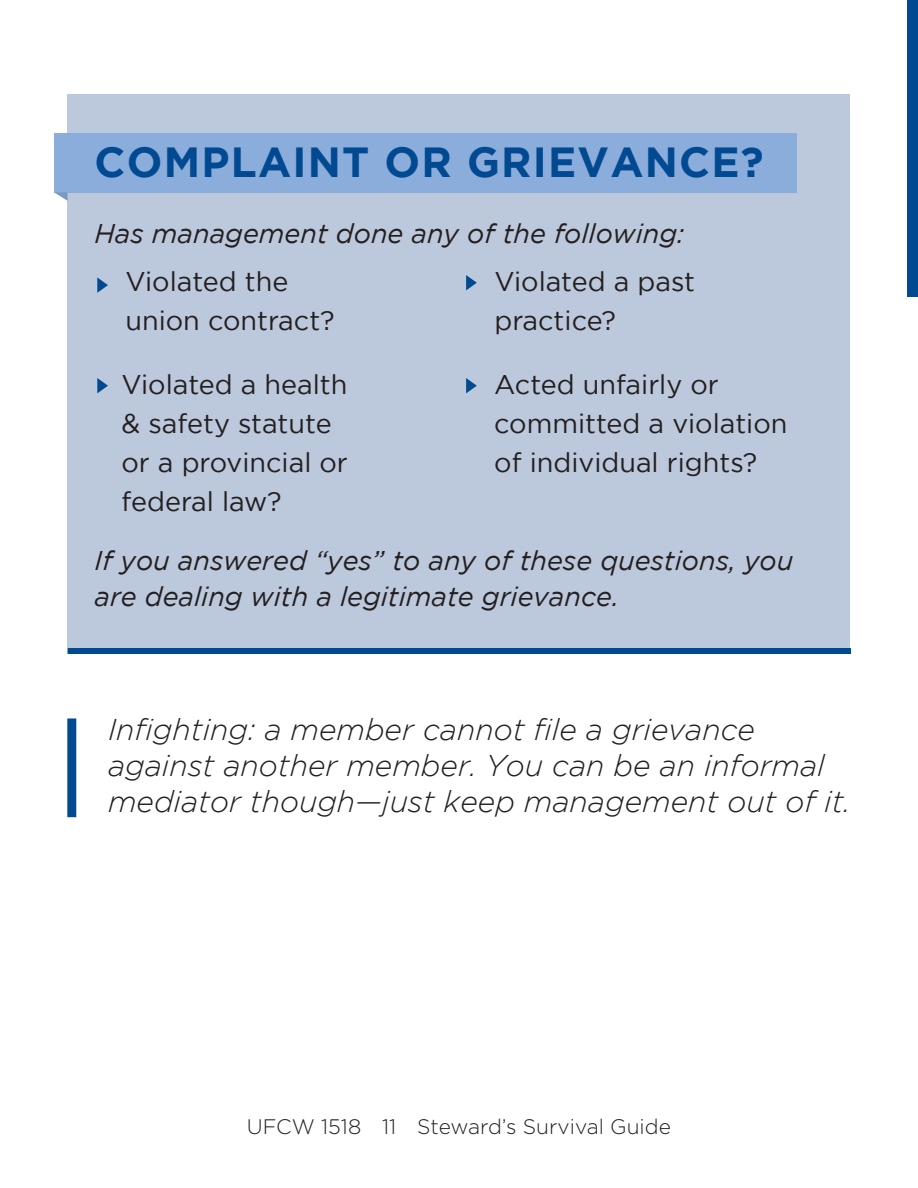
<style>
.page{position:relative;width:918px;height:1188px;background:#fff}
.page>*{position:absolute;margin:0;border:0;box-sizing:border-box;transform-origin:0 0}
.Subtitle{font:700 42px "Gotham";letter-spacing:.03em;color:#014990}
.Text_Highlight{font:italic 300 30px/36px "Gotham";color:#231f20}
.Bullets{font:27px/39px "Gotham";color:#231f20}
.Sidebar_body_copy{font:italic 27px/36px "Gotham";color:#231f20}
.t1{font:300 21px "Gotham";color:#231f20}
</style>
<div class="page">
<div style="left:68px;top:94px;width:782px;height:554px;background:#bcc8db"></div>
<div style="left:54px;top:133px;width:742px;height:59px;background:#8baddb"></div>
<div style="left:907px;top:0;width:11px;height:297px;background:#014990"></div>
<div style="left:67px;top:718px;width:9px;height:99px;background:#014990"></div>
<svg style="left:54px;top:192px;width:14px;height:9px"></svg>
<svg style="left:97px;top:277px;width:11px;height:16px"></svg>
<svg style="left:466px;top:275px;width:11px;height:15px"></svg>
<svg style="left:97px;top:378px;width:11px;height:15px"></svg>
<svg style="left:466px;top:378px;width:11px;height:15px"></svg>
<div style="left:68px;top:648px;width:783px;height:6px;background:#014990"></div>
<p class="Subtitle" style="left:94px;top:138px;width:671px">COMPLAINT OR GRIEVANCE?</p>
<p class="Sidebar_body_copy" style="left:94px;top:215px;width:591px">Has management done any of the following:</p>
<p class="Bullets" style="left:125px;top:262px;width:211px">Violated the union contract?</p>
<p class="Bullets" style="left:494px;top:262px;width:202px">Violated a past practice?</p>
<p class="Bullets" style="left:122px;top:364px;width:228px">Violated a health &amp; safety statute or a provincial or federal law?</p>
<p class="Bullets" style="left:494px;top:364px;width:295px">Acted unfairly or committed a violation of individual rights?</p>
<p class="Sidebar_body_copy" style="left:94px;top:542px;width:700px">If you answered “yes” to any of these questions, you are dealing with a legitimate grievance.</p>
<p class="Text_Highlight" style="left:108px;top:712px;width:744px">Infighting: a member cannot file a grievance against another member. You can be an informal mediator though—just keep management out of it.</p>
<p class="t1" style="left:247px;top:1115px;width:426px">UFCW 1518 11 Steward’s Survival Guide</p>
</div>
